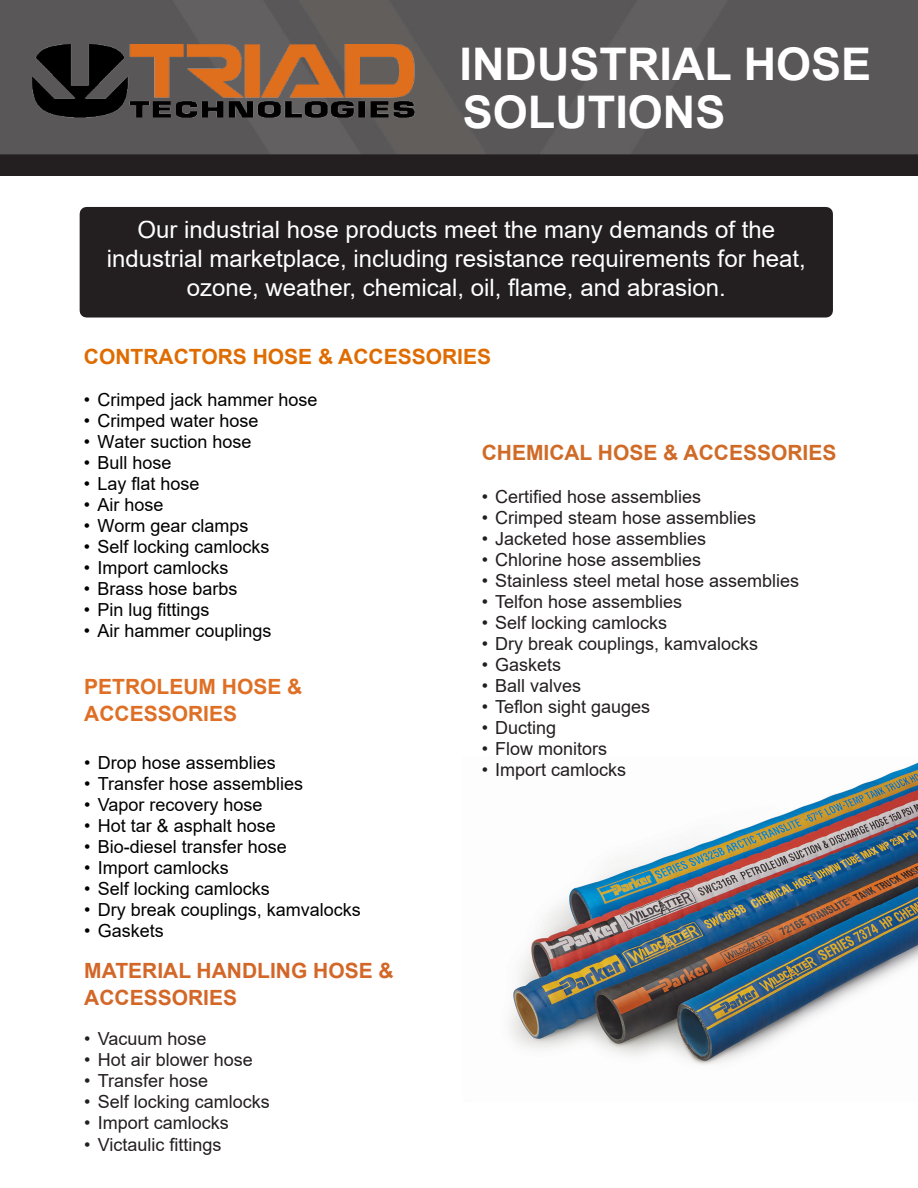
<style>
.page{position:relative;width:918px;height:1188px;background:#fff}
.page>*{position:absolute;margin:0;border:0;box-sizing:border-box;transform-origin:0 0}
.t1{font:700 45px "Arial";color:#fff}
.t2{font:24px/28.8px "Arial";color:#fff;text-align:center}
.t3{font:700 21px/27px "Arial";color:#d36728}
.t4{font:700 21px "Arial";color:#df6c00}
.t5{font:700 21px "Arial";color:#df6f25}
.t6{font:700 21px "Arial";color:#d06b27}
.t7{font:18px "Arial";color:#231f20}
.t8{font:18px "Arial";color:#000}
</style>
<div class="page">
<img style="left:0;top:0;width:918px;height:154px">
<div style="left:0;top:154px;width:918px;height:22px;background:#231f20"></div>
<img style="left:33px;top:44px;width:381px;height:74px">
<div style="left:86px;top:214px;width:740px;height:97px;background:#231f20"></div>
<div style="left:80px;top:207px;width:753px;height:111px;border:14px solid #231f20"></div>
<img style="left:509px;top:762px;width:409px;height:303px">
<p class="t1" style="left:460px;top:32px;width:413px">INDUSTRIAL HOSE</p>
<p class="t1" style="left:463px;top:80px;width:264px">SOLUTIONS</p>
<p class="t2" style="left:137px;top:215px;width:639px">Our industrial hose products meet the many demands of the</p>
<p class="t2" style="left:107px;top:244px;width:700px">industrial marketplace, including resistance requirements for heat, ozone, weather, chemical, oil, flame, and abrasion.</p>
<p class="t4" style="left:84px;top:342px;width:409px">CONTRACTORS HOSE &amp; ACCESSORIES</p>
<p class="t8" style="left:84px;top:388px;width:235px">• Crimped jack hammer hose</p>
<p class="t8" style="left:84px;top:409px;width:176px">• Crimped water hose</p>
<p class="t8" style="left:84px;top:430px;width:169px">• Water suction hose</p>
<p class="t8" style="left:84px;top:451px;width:89px">• Bull hose</p>
<p class="t8" style="left:84px;top:472px;width:117px">• Lay flat hose</p>
<p class="t8" style="left:84px;top:493px;width:81px">• Air hose</p>
<p class="t8" style="left:84px;top:514px;width:166px">• Worm gear clamps</p>
<p class="t8" style="left:84px;top:535px;width:187px">• Self locking camlocks</p>
<p class="t8" style="left:84px;top:556px;width:146px">• Import camlocks</p>
<p class="t8" style="left:84px;top:577px;width:155px">• Brass hose barbs</p>
<p class="t8" style="left:84px;top:598px;width:127px">• Pin lug fittings</p>
<p class="t8" style="left:84px;top:619px;width:189px">• Air hammer couplings</p>
<p class="t6" style="left:482px;top:438px;width:356px">CHEMICAL HOSE &amp; ACCESSORIES</p>
<p class="t7" style="left:482px;top:484px;width:221px">• Certified hose assemblies</p>
<p class="t7" style="left:482px;top:505px;width:276px">• Crimped steam hose assemblies</p>
<p class="t7" style="left:482px;top:526px;width:226px">• Jacketed hose assemblies</p>
<p class="t7" style="left:482px;top:547px;width:221px">• Chlorine hose assemblies</p>
<p class="t7" style="left:482px;top:568px;width:319px">• Stainless steel metal hose assemblies</p>
<p class="t7" style="left:482px;top:589px;width:202px">• Telfon hose assemblies</p>
<p class="t7" style="left:482px;top:610px;width:187px">• Self locking camlocks</p>
<p class="t7" style="left:482px;top:631px;width:278px">• Dry break couplings, kamvalocks</p>
<p class="t7" style="left:482px;top:652px;width:81px">• Gaskets</p>
<p class="t7" style="left:482px;top:673px;width:101px">• Ball valves</p>
<p class="t7" style="left:482px;top:694px;width:170px">• Teflon sight gauges</p>
<p class="t7" style="left:482px;top:715px;width:76px">• Ducting</p>
<p class="t7" style="left:482px;top:736px;width:127px">• Flow monitors</p>
<p class="t7" style="left:482px;top:757px;width:146px">• Import camlocks</p>
<p class="t5" style="left:84px;top:672px;width:220px">PETROLEUM HOSE &amp;</p>
<p class="t5" style="left:84px;top:699px;width:154px">ACCESSORIES</p>
<p class="t8" style="left:84px;top:751px;width:193px">• Drop hose assemblies</p>
<p class="t8" style="left:84px;top:772px;width:220px">• Transfer hose assemblies</p>
<p class="t8" style="left:84px;top:793px;width:180px">• Vapor recovery hose</p>
<p class="t8" style="left:84px;top:814px;width:193px">• Hot tar &amp; asphalt hose</p>
<p class="t8" style="left:84px;top:835px;width:204px">• Bio-diesel transfer hose</p>
<p class="t8" style="left:84px;top:856px;width:146px">• Import camlocks</p>
<p class="t8" style="left:84px;top:877px;width:187px">• Self locking camlocks</p>
<p class="t8" style="left:84px;top:898px;width:278px">• Dry break couplings, kamvalocks</p>
<p class="t8" style="left:84px;top:919px;width:81px">• Gaskets</p>
<p class="t3" style="left:84px;top:957px;width:311px">MATERIAL HANDLING HOSE &amp;<br>ACCESSORIES</p>
<p class="t7" style="left:84px;top:1027px;width:124px">• Vacuum hose</p>
<p class="t7" style="left:84px;top:1048px;width:170px">• Hot air blower hose</p>
<p class="t7" style="left:84px;top:1069px;width:125px">• Transfer hose</p>
<p class="t7" style="left:84px;top:1090px;width:187px">• Self locking camlocks</p>
<p class="t7" style="left:84px;top:1111px;width:146px">• Import camlocks</p>
<p class="t7" style="left:84px;top:1132px;width:139px">• Victaulic fittings</p>
</div>
